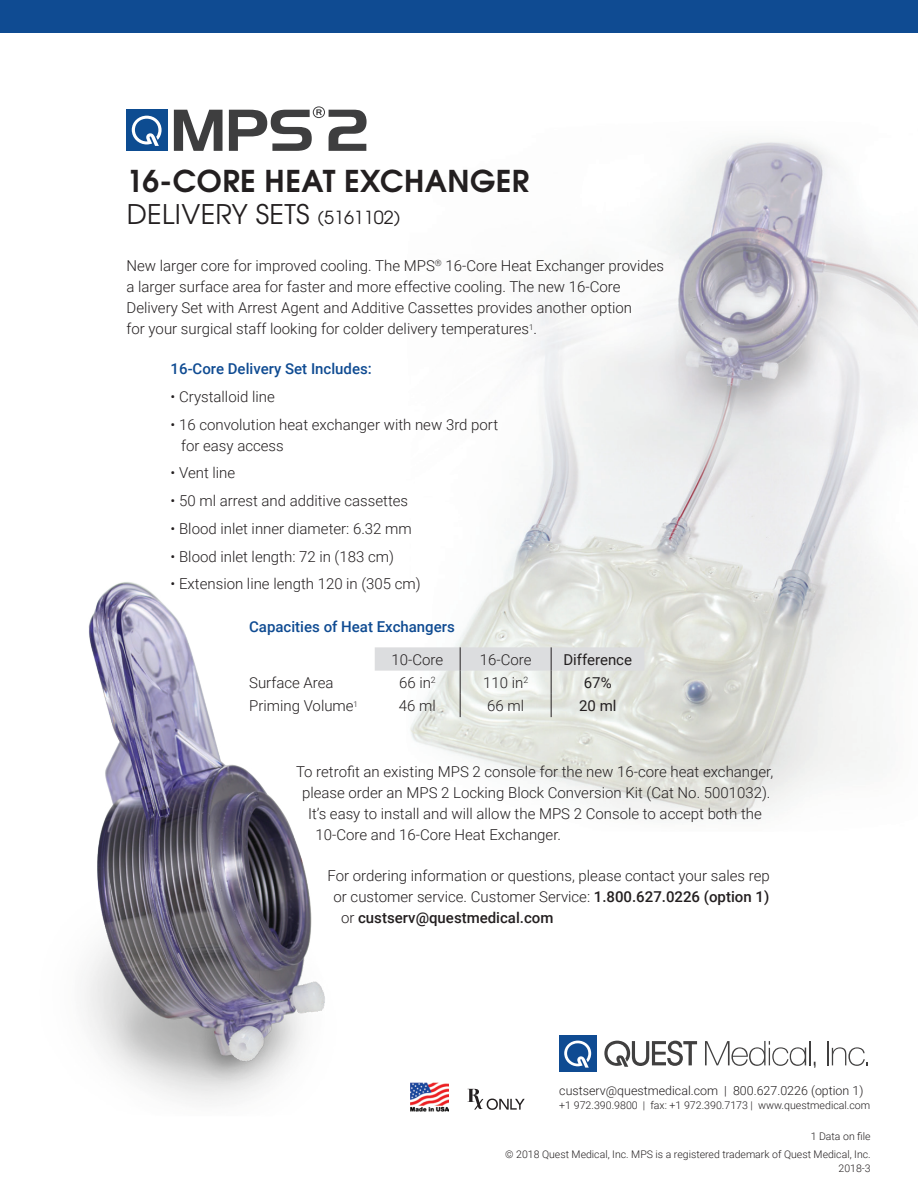
<style>
.page{position:relative;width:918px;height:1188px;background:#fff}
.page>*{position:absolute;margin:0;border:0;box-sizing:border-box;transform-origin:0 0}
.t1{font:700 30px "Te X Gyre Adventor";letter-spacing:.015em;color:#231f20}
.t2{font:27px "Te X Gyre Adventor";letter-spacing:.015em;color:#231f20}
.body_text{font:300 15px/21px "Roboto";color:#231f20}
.bullets{font:300 15px/21px "Roboto";color:#231f20}
.t3{font:500 15px "Roboto";color:#0f4b92}
.body_text-2{font:500 15px "Roboto";color:#231f20}
.t4{font:15px "Roboto";color:#231f20}
.t5{font:300 12.45px "Roboto";color:#231f20}
.t6{font:300 10.65px "Roboto";color:#231f20}
.t7{font:300 10.5px/13.5px "Roboto";color:#231f20;text-align:right}
.s1{font-size:18px}
.s2{font-weight:500}
.s3{font-weight:300}
</style>
<div class="page">
<img style="left:410px;top:141px;width:508px;height:676px">
<div style="left:0;top:0;width:918px;height:32px;background:#0f4b92"></div>
<svg style="left:705px;top:1041px;width:101px;height:25px"></svg>
<hr style="left:809px;top:1041px;width:2px;height:24px;background:#414040">
<svg style="left:814px;top:1062px;width:2px;height:6px"></svg>
<hr style="left:827px;top:1041px;width:2px;height:24px;background:#414040">
<svg style="left:832px;top:1047px;width:36px;height:19px"></svg>
<svg style="left:604px;top:1041px;width:93px;height:26px"></svg>
<div style="left:559px;top:1036px;width:38px;height:36px;background:#0f4b92"></div>
<svg style="left:564px;top:1041px;width:27px;height:27px"></svg>
<img style="left:410px;top:1083px;width:39px;height:29px">
<div style="left:126px;top:110px;width:41px;height:41px;background:#0d4c91"></div>
<svg style="left:132px;top:116px;width:30px;height:30px"></svg>
<svg style="left:174px;top:110px;width:49px;height:41px"></svg>
<svg style="left:229px;top:106px;width:138px;height:45px"></svg>
<img style="left:85px;top:582px;width:240px;height:520px">
<svg style="left:467px;top:1089px;width:58px;height:21px"></svg>
<svg style="left:375px;top:647px;width:269px;height:70px"></svg>
<p class="t1" style="left:127px;top:155px;width:404px">16-CORE HEAT EXCHANGER</p>
<p class="t2" style="left:127px;top:193px;width:275px">DELIVERY SETS <span class="s1">(5161102)</span></p>
<p class="body_text" style="left:127px;top:255px;width:539px">New larger core for improved cooling. The MPS<sup>®</sup> 16-Core Heat Exchanger provides a larger surface area for faster and more effective cooling. The new 16-Core Delivery Set with Arrest Agent and Additive Cassettes provides another option<br>for your surgical staff looking for colder delivery temperatures<sup>1</sup>.</p>
<p class="t3" style="left:171px;top:358px;width:203px">16-Core Delivery Set Includes:</p>
<p class="bullets" style="left:171px;top:385px;width:106px">• Crystalloid line</p>
<p class="bullets" style="left:181px;top:413px;width:319px;text-indent:-10px">• 16 convolution heat exchanger with new 3rd port for easy access</p>
<p class="bullets" style="left:171px;top:462px;width:66px">• Vent line</p>
<p class="bullets" style="left:171px;top:490px;width:239px">• 50 ml arrest and additive cassettes</p>
<p class="bullets" style="left:171px;top:517px;width:243px">• Blood inlet inner diameter: 6.32 mm</p>
<p class="bullets" style="left:171px;top:545px;width:225px">• Blood inlet length: 72 in (183 cm)</p>
<p class="bullets" style="left:171px;top:573px;width:252px">• Extension line length 120 in (305 cm)</p>
<p class="t3" style="left:249px;top:616px;width:207px">Capacities of Heat Exchangers</p>
<p class="body_text" style="left:392px;top:648px;width:53px">10-Core</p>
<p class="body_text" style="left:480px;top:648px;width:53px">16-Core</p>
<p class="t4" style="left:563px;top:649px;width:70px">Difference</p>
<p class="body_text" style="left:249px;top:671px;width:86px">Surface Area</p>
<p class="body_text" style="left:399px;top:671px;width:38px">66 in<sup>2</sup></p>
<p class="body_text" style="left:483px;top:671px;width:47px">110 in<sup>2</sup></p>
<p class="t4" style="left:584px;top:672px;width:29px">67%</p>
<p class="body_text" style="left:249px;top:695px;width:110px">Priming Volume<sup>1</sup></p>
<p class="body_text" style="left:399px;top:695px;width:38px">46 ml</p>
<p class="body_text" style="left:487px;top:695px;width:38px">66 ml</p>
<p class="t4" style="left:579px;top:695px;width:39px">20 ml</p>
<p class="body_text" style="left:296px;top:761px;width:479px">To retrofit an existing MPS 2 console for the new 16-core heat exchanger,</p>
<p class="body_text" style="left:302px;top:782px;width:470px">please order an MPS 2 Locking Block Conversion Kit (Cat No. 5001032).</p>
<p class="body_text" style="left:308px;top:803px;width:455px">It’s easy to install and will allow the MPS 2 Console to accept both the</p>
<p class="body_text" style="left:316px;top:824px;width:247px">10-Core and 16-Core Heat Exchanger.</p>
<p class="body_text" style="left:328px;top:865px;width:444px">For ordering information or questions, please contact your sales rep</p>
<p class="body_text" style="left:334px;top:886px;width:437px">or customer service. Customer Service: <span class="s2">1.800.627.0226 (option 1)</span></p>
<p class="body_text-2" style="left:341px;top:908px;width:214px"><span class="s3">or</span> custserv@questmedical.com</p>
<p class="t5" style="left:559px;top:1082px;width:306px">custserv@questmedical.com | 800.627.0226 (option 1)</p>
<p class="t6" style="left:559px;top:1097px;width:313px">+1 972.390.9800 | fax: +1 972.390.7173 | www.questmedical.com</p>
<p class="t7" style="left:811px;top:1130px;width:62px">1 Data on file</p>
<p class="t7" style="left:505px;top:1148px;width:367px">© 2018 Quest Medical, Inc. MPS is a registered trademark of Quest Medical, Inc.<br>2018-3</p>
</div>
